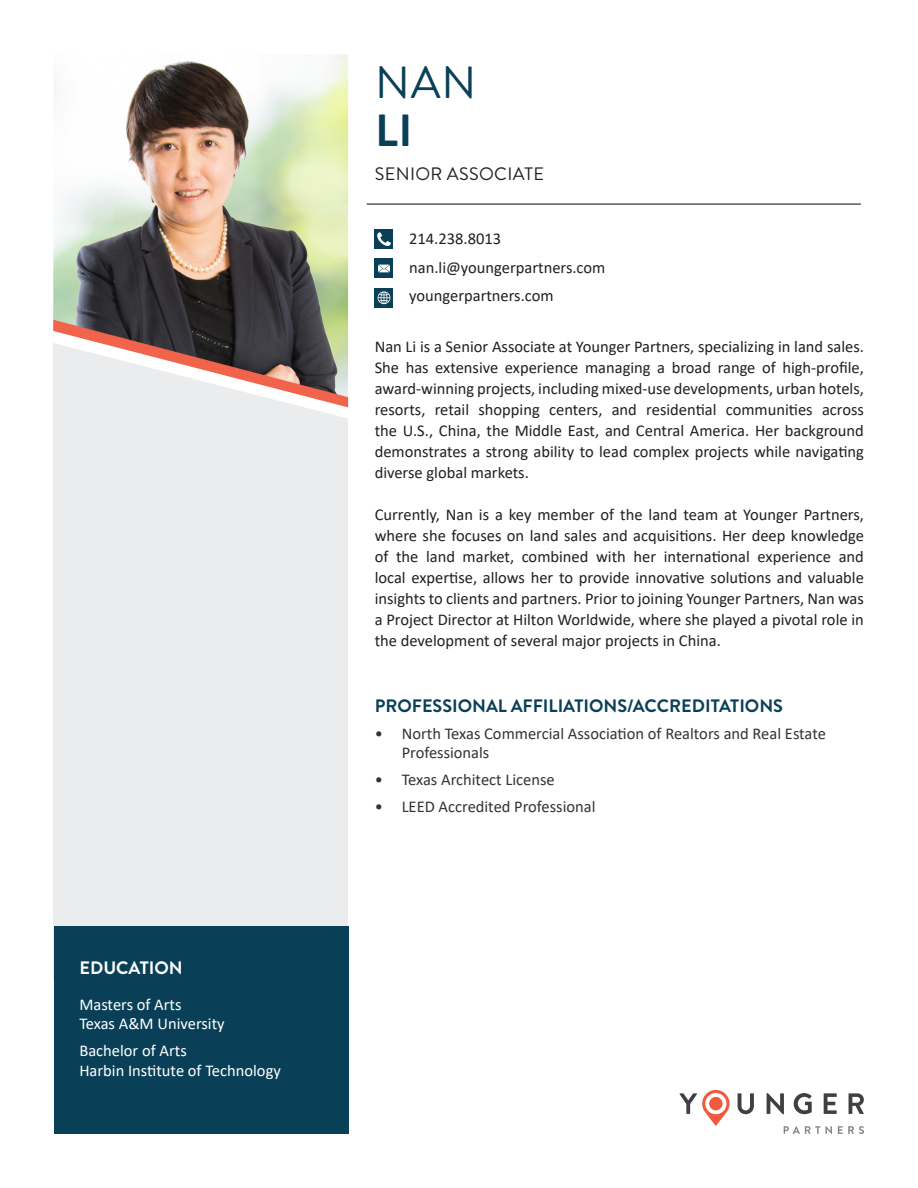
<style>
.page{position:relative;width:918px;height:1188px;background:#fff}
.page>*{position:absolute;margin:0;border:0;box-sizing:border-box;transform-origin:0 0}
.Title_Bigger_White{font:45px "Brandon Grotesque";color:#094057}
.Title_Bigger_White-2{font:700 45px "Brandon Grotesque";color:#094057}
.t1{font:700 18px "Brandon Grotesque";color:#094057}
.Title_Bigger_White-3{font:18px "Brandon Grotesque";letter-spacing:.02em;color:#231f20}
.t2{font:700 18px "Brandon Grotesque";color:#fff}
.t3{font:16.5px/21px "Calibri";color:#231f20;text-align:justify}
.t4{font:16.5px/19.8px "Calibri";color:#333}
.t5{font:16.5px/19.8px "Calibri";color:#fff}
</style>
<div class="page">
<div style="left:53px;top:308px;width:295px;height:673px;background:#ebeced"></div>
<img style="left:53px;top:54px;width:295px;height:266px">
<div style="left:54px;top:927px;width:295px;height:207px;background:#094057"></div>
<hr style="left:367px;top:204px;width:494px;height:1px;background:#231f20">
<div style="left:375px;top:230px;width:18px;height:19px;background:#094057"></div>
<svg style="left:377px;top:232px;width:14px;height:14px"></svg>
<div style="left:375px;top:259px;width:18px;height:19px;background:#094057"></div>
<svg style="left:378px;top:265px;width:12px;height:7px"></svg>
<div style="left:375px;top:288px;width:18px;height:19px;background:#094057"></div>
<svg style="left:378px;top:291px;width:12px;height:13px"></svg>
<svg style="left:738px;top:1093px;width:16px;height:21px"></svg>
<svg style="left:767px;top:1093px;width:17px;height:21px"></svg>
<svg style="left:794px;top:1093px;width:18px;height:21px"></svg>
<svg style="left:824px;top:1093px;width:13px;height:21px"></svg>
<svg style="left:849px;top:1093px;width:15px;height:21px"></svg>
<svg style="left:680px;top:1090px;width:50px;height:36px"></svg>
<svg style="left:784px;top:1126px;width:48px;height:8px"></svg>
<svg style="left:838px;top:1126px;width:26px;height:8px"></svg>
<svg style="left:53px;top:320px;width:295px;height:98px"></svg>
<p class="t2" style="left:80px;top:955px;width:105px">EDUCATION</p>
<p class="t5" style="left:79px;top:994px;width:147px">Masters of Arts<br>Texas A&amp;M University</p>
<p class="t5" style="left:79px;top:1040px;width:203px">Bachelor of Arts<br>Harbin Institute of Technology</p>
<p class="Title_Bigger_White" style="left:375px;top:52px;width:103px">NAN</p>
<p class="Title_Bigger_White-2" style="left:375px;top:99px;width:39px">LI</p>
<p class="Title_Bigger_White-3" style="left:375px;top:161px;width:171px">SENIOR ASSOCIATE</p>
<p class="t3" style="left:409px;top:228px;width:93px">214.238.8013</p>
<p class="t3" style="left:409px;top:256px;width:198px">nan.li@youngerpartners.com</p>
<p class="t3" style="left:409px;top:285px;width:146px">youngerpartners.com</p>
<p class="t3" style="left:375px;top:336px;width:491px">Nan Li is a Senior Associate at Younger Partners, specializing in land sales.<br>She has extensive experience managing a broad range of high-profile, award-winning projects, including mixed-use developments, urban hotels, resorts, retail shopping centers, and residential communities across the U.S., China, the Middle East, and Central America. Her background demonstrates a strong ability to lead complex projects while navigating diverse global markets.</p>
<p class="t3" style="left:375px;top:504px;width:491px">Currently, Nan is a key member of the land team at Younger Partners, where she focuses on land sales and acquisitions. Her deep knowledge of the land market, combined with her international experience and local expertise, allows her to provide innovative solutions and valuable insights to clients and partners. Prior to joining Younger Partners, Nan was a Project Director at Hilton Worldwide, where she played a pivotal role in the development of several major projects in China.</p>
<p class="t1" style="left:375px;top:693px;width:410px">PROFESSIONAL AFFILIATIONS/ACCREDITATIONS</p>
<p class="t4" style="left:402px;top:723px;width:426px;text-indent:-27px">• North Texas Commercial Association of Realtors and Real Estate<br>Professionals</p>
<p class="t4" style="left:375px;top:769px;width:181px">• Texas Architect License</p>
<p class="t4" style="left:375px;top:796px;width:222px">• LEED Accredited Professional</p>
</div>
